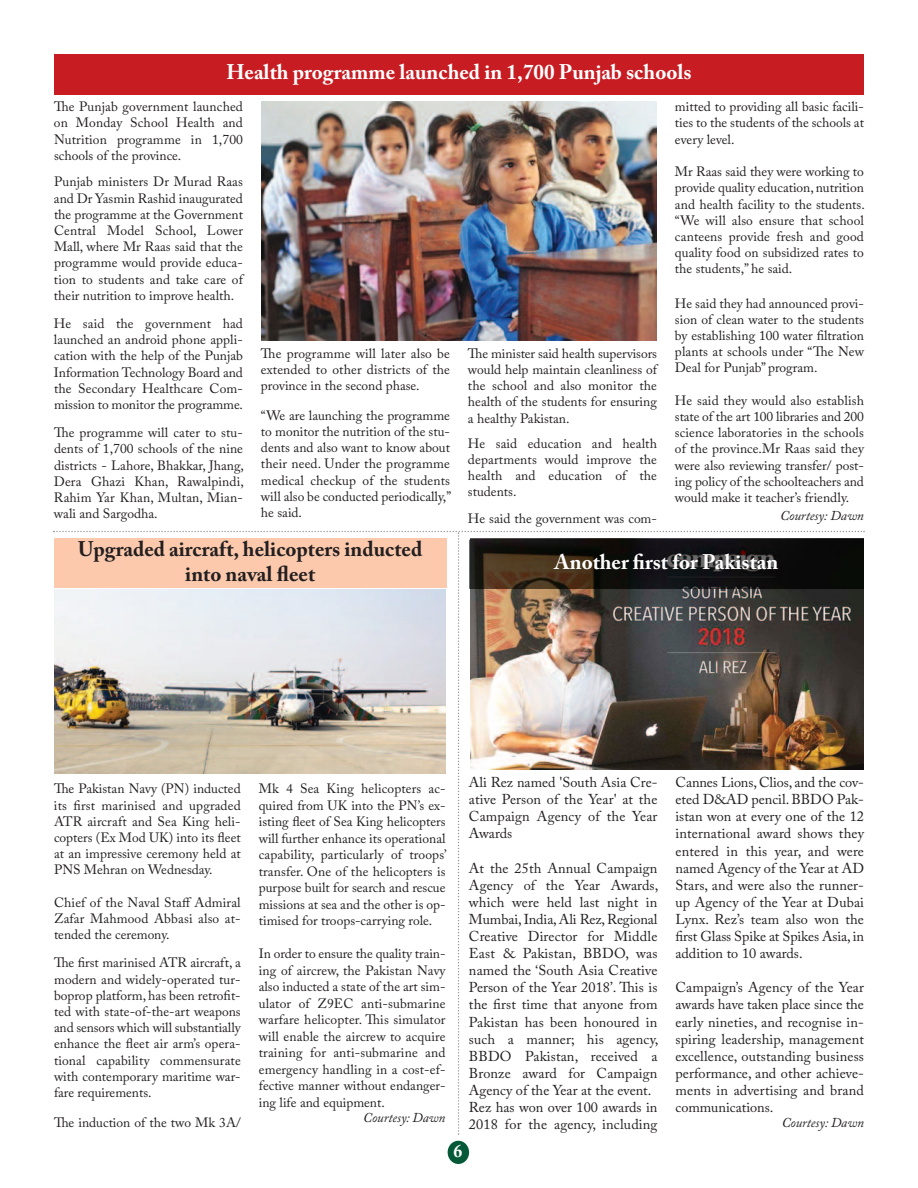
<style>
.page{position:relative;width:918px;height:1188px;background:#fff}
.page>*{position:absolute;margin:0;border:0;box-sizing:border-box;transform-origin:0 0}
.t1{font:700 21px "Adobe Caslon Pro";color:#fff}
.t2{font:700 21px/25.2px "Adobe Caslon Pro";color:#231f20;text-align:center}
.t3{font:700 18px "Adobe Caslon Pro";color:#fff}
.t4{font:14.25px/17.1px "Adobe Caslon Pro";letter-spacing:.01em;color:#231f20;text-align:justify}
.t5{font:13.5px/16.2px "Adobe Caslon Pro";color:#231f20;text-align:justify}
.t6{font:italic 13.5px "Adobe Caslon Pro";color:#231f20}
</style>
<div class="page">
<div style="left:448px;top:1141px;width:21px;height:23px;background:#055938;border-radius:50%"></div>
<div style="left:54px;top:54px;width:810px;height:40px;background:#c71c22"></div>
<svg style="left:53px;top:531px;width:812px;height:604px"></svg>
<img style="left:262px;top:102px;width:394px;height:238px">
<hr style="left:469px;top:540px;width:1px;height:49px;background:#6c6d70">
<hr style="left:863px;top:540px;width:1px;height:49px;background:#6c6d70">
<img style="left:470px;top:540px;width:393px;height:49px">
<h1 class="t1" style="left:226px;top:64px;width:467px">Health programme launched in 1,700 Punjab schools</h1>
<p class="t5" style="left:54px;top:100px;width:190px">The Punjab government launched on Monday School Health and Nutrition programme in 1,700 schools of the province.</p>
<p class="t5" style="left:54px;top:175px;width:191px">Punjab ministers Dr Murad Raas and Dr Yasmin Rashid inaugurated the programme at the Government Central Model School, Lower Mall, where Mr Raas said that the programme would provide educa&shy;tion to students and take care of their nutrition to improve health.</p>
<p class="t5" style="left:54px;top:317px;width:191px">He said the government had launched an android phone appli&shy;cation with the help of the Punjab Information Technology Board and the Secondary Healthcare Com&shy;mission to monitor the programme.</p>
<p class="t5" style="left:54px;top:426px;width:191px">The programme will cater to stu&shy;dents of 1,700 schools of the nine districts - Lahore, Bhakkar, Jhang, Dera Ghazi Khan, Rawalpindi, Rahim Yar Khan, Multan, Mian&shy;wali and Sargodha.</p>
<p class="t5" style="left:675px;top:100px;width:191px">mitted to providing all basic facili&shy;ties to the students of the schools at every level.</p>
<p class="t5" style="left:675px;top:165px;width:191px">Mr Raas said they were working to provide quality education, nutrition and health facility to the students. “We will also ensure that school canteens provide fresh and good quality food on subsidized rates to the students,” he said.</p>
<p class="t5" style="left:675px;top:297px;width:191px">He said they had announced provi&shy;sion of clean water to the students by establishing 100 water filtration plants at schools under “The New Deal for Punjab” program.</p>
<p class="t5" style="left:675px;top:394px;width:191px">He said they would also establish state of the art 100 libraries and 200 science laboratories in the schools of the province.Mr Raas said they were also reviewing transfer/ post&shy;ing policy of the schoolteachers and would make it teacher’s friendly.</p>
<p class="t6" style="left:780px;top:511px;width:85px">Courtesy: Dawn</p>
<p class="t5" style="left:261px;top:347px;width:190px">The programme will later also be extended to other districts of the province in the second phase.</p>
<p class="t5" style="left:261px;top:409px;width:192px">“We are launching the programme to monitor the nutrition of the stu&shy;dents and also want to know about their need. Under the programme medical checkup of the students will also be conducted periodically,” he said.</p>
<p class="t5" style="left:468px;top:347px;width:191px">The minister said health supervisors would help maintain cleanliness of the school and also monitor the health of the students for ensuring a healthy Pakistan.</p>
<p class="t5" style="left:468px;top:437px;width:191px">He said education and health departments would improve the health and education of the students.</p>
<p class="t5" style="left:468px;top:512px;width:190px">He said the government was com-</p>
<h1 class="t2" style="left:78px;top:538px;width:346px">Upgraded aircraft, helicopters inducted into naval fleet</h1>
<h1 class="t1" style="left:555px;top:554px;width:225px">Another first for Pakistan</h1>
<p class="t5" style="left:54px;top:782px;width:188px">The Pakistan Navy (PN) inducted its first marinised and upgraded ATR aircraft and Sea King heli&shy;copters (Ex Mod UK) into its fleet at an impressive ceremony held at PNS Mehran on Wednesday.</p>
<p class="t5" style="left:54px;top:896px;width:188px">Chief of the Naval Staff Admiral Zafar Mahmood Abbasi also at&shy;tended the ceremony.</p>
<p class="t5" style="left:54px;top:956px;width:188px">The first marinised ATR aircraft, a modern and widely-operated tur&shy;boprop platform, has been retrofit&shy;ted with state-of-the-art weapons and sensors which will substantially enhance the fleet air arm’s opera&shy;tional capability commensurate with contemporary maritime war&shy;fare requirements.</p>
<p class="t5" style="left:54px;top:1116px;width:188px">The induction of the two Mk 3A/</p>
<p class="t5" style="left:259px;top:782px;width:190px">Mk 4 Sea King helicopters ac&shy;quired from UK into the PN’s ex&shy;isting fleet of Sea King helicopters will further enhance its operational capability, particularly of troops’ transfer. One of the helicopters is purpose built for search and rescue missions at sea and the other is op&shy;timised for troops-carrying role.</p>
<p class="t5" style="left:259px;top:947px;width:188px">In order to ensure the quality train&shy;ing of aircrew, the Pakistan Navy also inducted a state of the art sim&shy;ulator of Z9EC anti-submarine warfare helicopter. This simulator will enable the aircrew to acquire training for anti-submarine and emergency handling in a cost-ef&shy;fective manner without endanger&shy;ing life and equipment.</p>
<p class="t6" style="left:363px;top:1113px;width:84px">Courtesy: Dawn</p>
<p class="t4" style="left:469px;top:776px;width:190px">Ali Rez named 'South Asia Cre&shy;ative Person of the Year' at the Campaign Agency of the Year Awards</p>
<p class="t4" style="left:469px;top:861px;width:191px;text-align:left">At the 25th Annual Campaign<br>Agency of the Year Awards, which were held last night in<br>Mumbai,India,Ali Rez,Regional<br>Creative Director for Middle<br>East &amp; Pakistan, BBDO, was named the ‘South Asia Creative<br>Person of the Year 2018’. This is the first time that anyone from<br>Pakistan has been honoured in such a manner; his agency,<br>BBDO Pakistan, received a<br>Bronze award for Campaign<br>Agency of the Year at the event.<br>Rez has won over 100 awards in<br>2018 for the agency, including</p>
<p class="t4" style="left:675px;top:776px;width:190px">Cannes Lions,Clios, and the cov&shy;eted D&amp;AD pencil.BBDO Pak&shy;istan won at every one of the 12 international award shows they entered in this year, and were named Agency of the Year at AD Stars, and were also the runner&shy;up Agency of the Year at Dubai Lynx. Rez’s team also won the first Glass Spike at Spikes Asia, in addition to 10 awards.</p>
<p class="t4" style="left:675px;top:981px;width:190px">Campaign’s Agency of the Year awards have taken place since the early nineties, and recognise in&shy;spiring leadership, management excellence, outstanding business performance, and other achieve&shy;ments in advertising and brand communications.</p>
<p class="t6" style="left:782px;top:1118px;width:84px">Courtesy: Dawn</p>
<h2 class="t3" style="left:454px;top:1144px;width:10px">6</h2>
</div>
